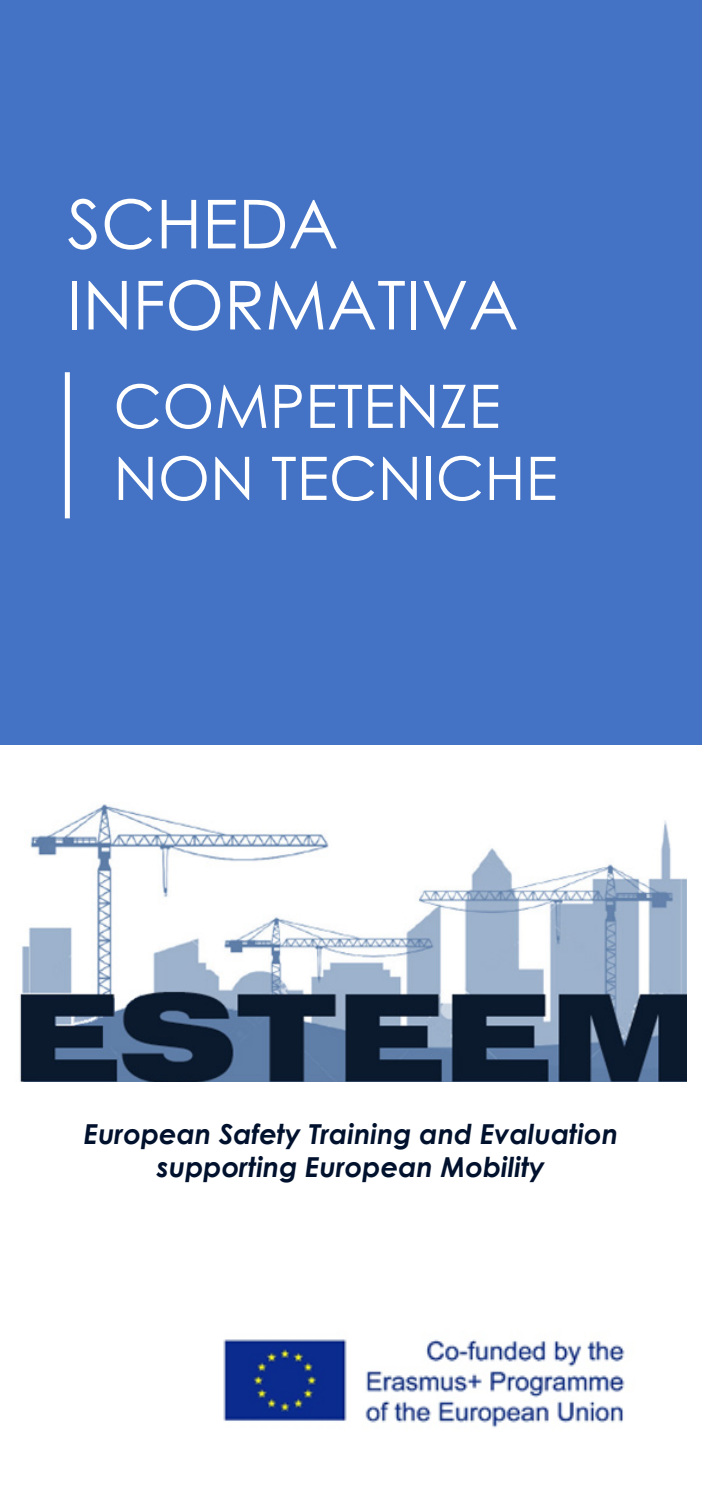
<style>
.page{position:relative;width:702px;height:1489px;background:#fff}
.page>*{position:absolute;margin:0;border:0;box-sizing:border-box;transform-origin:0 0}
.t1{font:67.5px "Century Gothic";color:#fff}
.t2{font:60px/72px "Century Gothic";color:#fff}
.t3{font:italic 700 27.5px/33px "Century Gothic";color:#00112d;text-align:center}
</style>
<div class="page">
<div style="left:0;top:0;width:702px;height:744px;background:#4473c5"></div>
<img style="left:19px;top:804px;width:668px;height:277px">
<img style="left:223px;top:1339px;width:402px;height:89px">
<div style="left:65px;top:372px;width:5px;height:146px;background:#fff"></div>
<p class="t1" style="left:67px;top:177px;width:272px">SCHEDA</p>
<p class="t1" style="left:67px;top:258px;width:452px">INFORMATIVA</p>
<p class="t2" style="left:113px;top:369px;width:445px">COMPETENZE<br>NON TECNICHE</p>
<p class="t3" style="left:84px;top:1116px;width:536px">European Safety Training and Evaluation supporting European Mobility</p>
</div>
